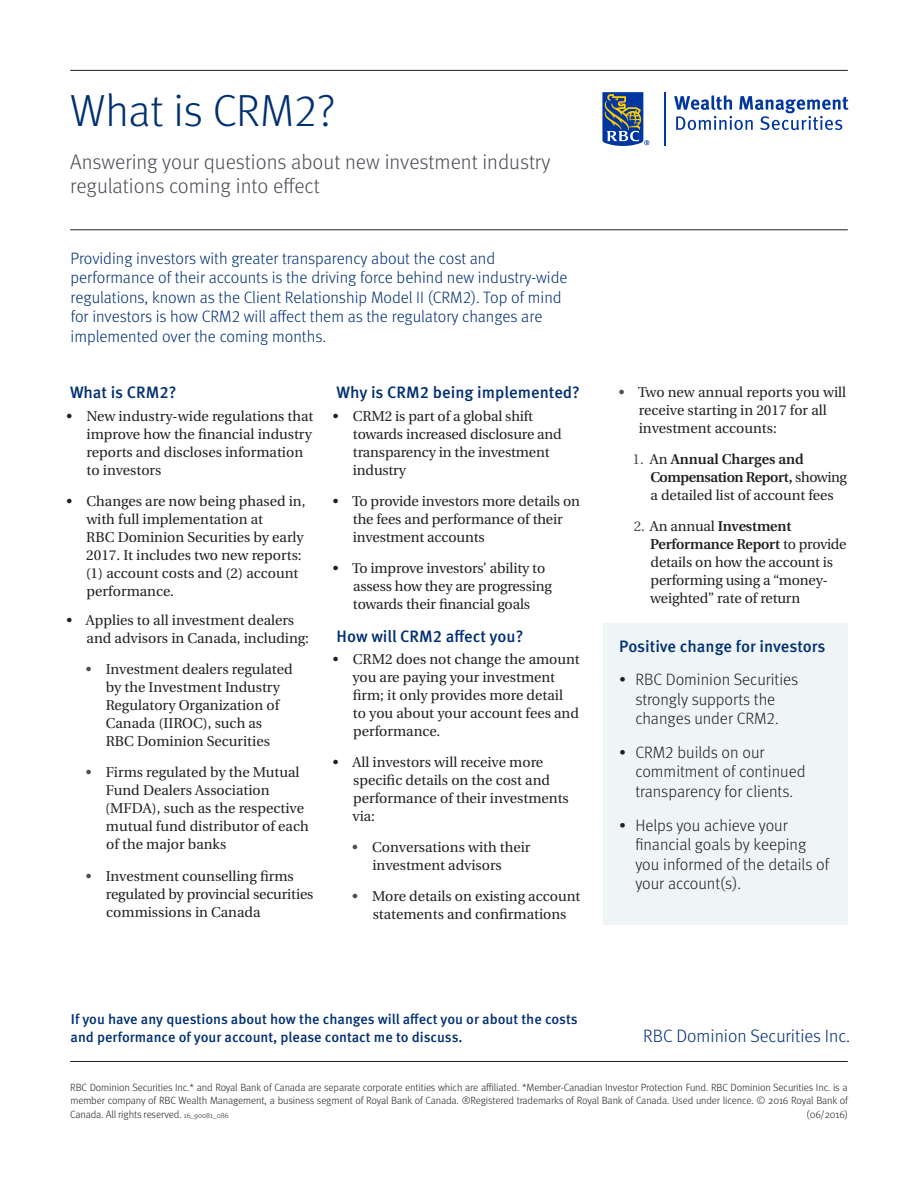
<style>
.page{position:relative;width:918px;height:1188px;background:#fff}
.page>*{position:absolute;margin:0;border:0;box-sizing:border-box;transform-origin:0 0}
.t1{font:300 45px "Meta OT";color:#002f73}
.t2{font:300 21px/24px "Meta OT";color:#4a4f55}
.t3{font:300 18px "Meta OT";color:#002f73}
.t4{font:300 16.5px/19.5px "Meta OT";color:#002f73}
.t5{font:300 16.5px/19.5px "Meta OT";color:#231f20}
.Utopia_bullet{font:500 16.5px "Meta OT";color:#002f73}
.t6{font:14.25px/18px "Utopia";color:#231f20}
.t7{font:500 14.25px/18px "Meta OT";color:#002f73}
.t8{font:300 10.5px/13.5px "Meta OT";letter-spacing:-.01em;color:#231f20;text-align:justify}
.s1{color:#4a4f55}
.s2{font-weight:600}
.s3{font-size:7.5px}
</style>
<div class="page">
<hr style="left:70px;top:70px;width:778px;height:1px;background:#231f20">
<hr style="left:70px;top:230px;width:778px;height:1px;background:#231f20">
<svg style="left:602px;top:92px;width:47px;height:54px;background:#5c769a"></svg>
<hr style="left:664px;top:92px;width:1px;height:54px;background:#0036a0">
<svg style="left:674px;top:95px;width:174px;height:35px"></svg>
<hr style="left:70px;top:1061px;width:778px;height:1px;background:#231f20">
<div style="left:603px;top:623px;width:245px;height:302px;background:#eff4f7"></div>
<p class="t1" style="left:70px;top:84px;width:267px">What is CRM2?</p>
<p class="t2" style="left:70px;top:150px;width:482px">Answering your questions about new investment industry regulations coming into effect</p>
<p class="t4" style="left:70px;top:249px;width:498px">Providing investors with greater transparency about the cost and performance of their accounts is the driving force behind new industry-wide regulations, known as the Client Relationship Model II (CRM2). Top of mind for investors is how CRM2 will affect them as the regulatory changes are implemented over the coming months.</p>
<p class="Utopia_bullet" style="left:70px;top:383px;width:108px">What is CRM2?</p>
<p class="t6" style="left:87px;top:407px;width:228px;text-indent:-20px">• New industry-wide regulations that improve how the financial industry reports and discloses information to investors</p>
<p class="t6" style="left:86px;top:492px;width:221px;text-indent:-19px">• Changes are now being phased in, with full implementation at<br>RBC Dominion Securities by early<br>2017. It includes two new reports: (1) account costs and (2) account performance.</p>
<p class="t6" style="left:87px;top:611px;width:224px;text-indent:-20px">• Applies to all investment dealers and advisors in Canada, including:</p>
<p class="t6" style="left:106px;top:660px;width:188px;text-indent:-20px"><span class="s1">•</span> Investment dealers regulated by the Investment Industry<br>Regulatory Organization of<br>Canada (IIROC), such as<br>RBC Dominion Securities</p>
<p class="t6" style="left:105px;top:764px;width:205px;text-indent:-19px"><span class="s1">•</span> Firms regulated by the Mutual<br>Fund Dealers Association (MFDA), such as the respective mutual fund distributor of each of the major banks</p>
<p class="t6" style="left:106px;top:867px;width:209px;text-indent:-20px"><span class="s1">•</span> Investment counselling firms regulated by provincial securities commissions in Canada</p>
<p class="Utopia_bullet" style="left:336px;top:383px;width:245px">Why is CRM2 being implemented?</p>
<p class="t6" style="left:353px;top:407px;width:210px;text-indent:-20px">• CRM2 is part of a global shift towards increased disclosure and transparency in the investment industry</p>
<p class="t6" style="left:353px;top:492px;width:229px;text-indent:-20px">• To provide investors more details on the fees and performance of their investment accounts</p>
<p class="t6" style="left:353px;top:559px;width:200px;text-indent:-20px">• To improve investors’ ability to assess how they are progressing towards their financial goals</p>
<p class="Utopia_bullet" style="left:337px;top:626px;width:188px">How will CRM2 affect you?</p>
<p class="t6" style="left:352px;top:651px;width:229px;text-indent:-20px">• CRM2 does not change the amount you are paying your investment firm; it only provides more detail<br>to you about your account fees and performance.</p>
<p class="t6" style="left:352px;top:754px;width:218px;text-indent:-20px">• All investors will receive more specific details on the cost and performance of their investments via:</p>
<p class="t6" style="left:372px;top:839px;width:160px;text-indent:-20px"><span class="s1">•</span> Conversations with their investment advisors</p>
<p class="t6" style="left:352px;top:888px;width:230px;text-align:center"><span class="s1">•</span> More details on existing account statements and confirmations</p>
<p class="t6" style="left:639px;top:383px;width:209px;text-indent:-20px"><span class="s1">•</span> Two new annual reports you will receive starting in 2017 for all investment accounts:</p>
<p class="t6" style="left:650px;top:450px;width:198px;text-indent:-18px"><span class="s1">1.</span> An <span class="s2">Annual Charges and<br>Compensation Report,</span> showing a detailed list of account fees</p>
<p class="t6" style="left:650px;top:517px;width:198px;text-indent:-16px"><span class="s1">2.</span> An annual <span class="s2">Investment<br>Performance Report</span> to provide details on how the account is performing using a “money&shy;weighted” rate of return</p>
<p class="Utopia_bullet" style="left:619px;top:636px;width:208px">Positive change for investors</p>
<p class="t5" style="left:619px;top:670px;width:181px;text-align:center">• RBC Dominion Securities strongly supports the changes under CRM2.</p>
<p class="t5" style="left:635px;top:743px;width:172px;text-indent:-16px">• CRM2 builds on our commitment of continued transparency for clients.</p>
<p class="t5" style="left:635px;top:815px;width:195px;text-indent:-16px">• Helps you achieve your financial goals by keeping you informed of the details of your account(s).</p>
<p class="t7" style="left:71px;top:1010px;width:509px">If you have any questions about how the changes will affect you or about the costs and performance of your account, please contact me to discuss.</p>
<p class="t8" style="left:70px;top:1081px;width:779px">RBC Dominion Securities Inc.* and Royal Bank of Canada are separate corporate entities which are affiliated. *Member-Canadian Investor Protection Fund. RBC Dominion Securities Inc. is a member company of RBC Wealth Management, a business segment of Royal Bank of Canada. ®Registered trademarks of Royal Bank of Canada. Used under licence. © 2016 Royal Bank of Canada. All rights reserved. <span class="s3">16_90081_086</span></p>
<p class="t3" style="left:643px;top:1025px;width:208px">RBC Dominion Securities Inc.</p>
<p class="t8" style="left:807px;top:1108px;width:43px">(06/2016)</p>
</div>
